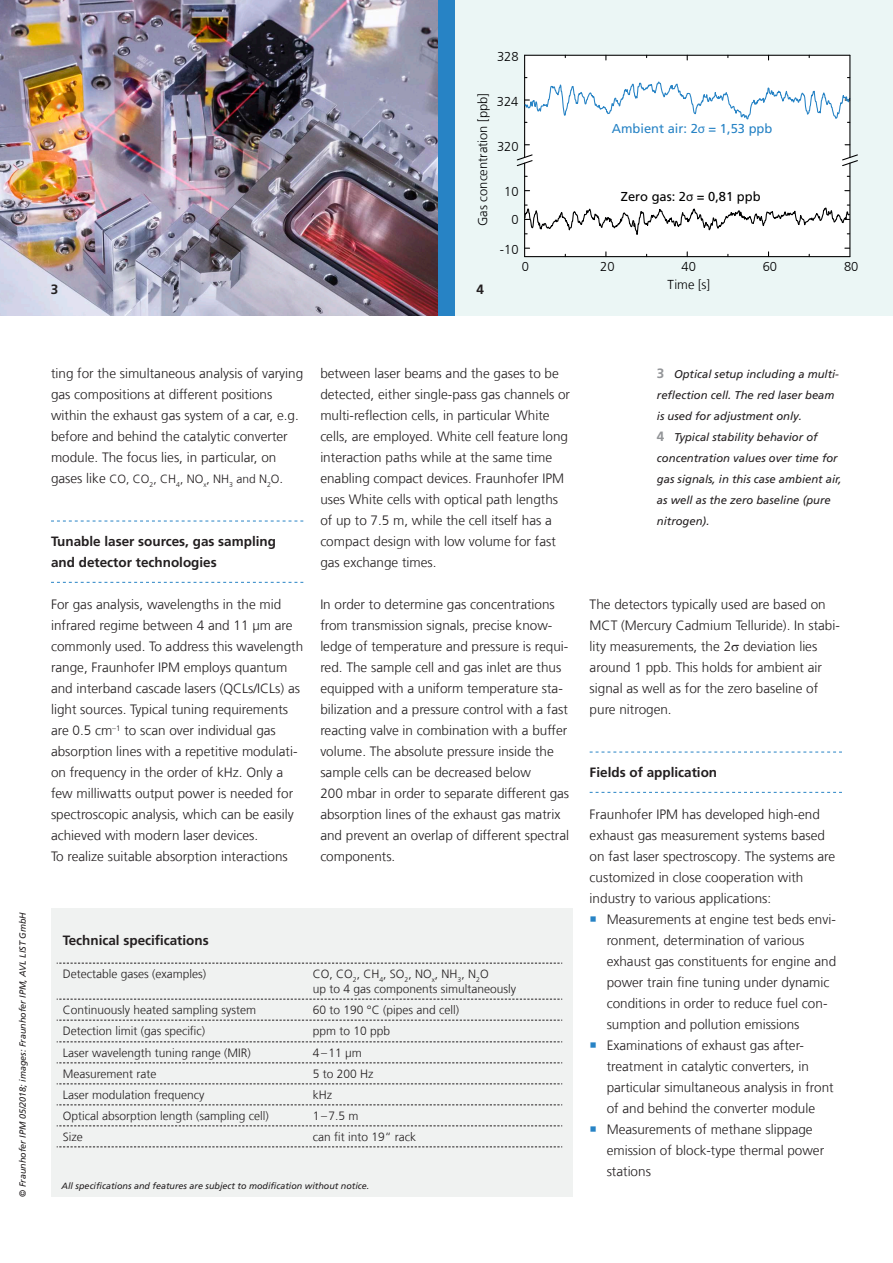
<style>
.page{position:relative;width:893px;height:1263px;background:#fff}
.page>*{position:absolute;margin:0;border:0;box-sizing:border-box;transform-origin:0 0}
.t1{font:300 13.5px/21px "Frutiger LT Com";color:#231f20}
.t2{font:700 13.5px/21px "Frutiger LT Com";color:#231f20}
.t3{font:300 12.9px "Frutiger LT Com";color:#000001}
.t4{font:12.9px "Frutiger LT Com";color:#2783c5}
.t5{font:12.9px "Frutiger LT Com";color:#000001}
.t6{font:300 12px/15px "Frutiger LT Com";color:#231f20}
.t7{font:italic 11.25px/21px "Frutiger LT Com";color:#231f20}
.t8{font:italic 9px "Frutiger LT Com";color:#231f20}
.s1{font-family:"Myriad Pro"}
.s2{font-size:13.5px}
.s3{font-weight:700;font-style:normal;font-size:13.5px;color:#939598}
</style>
<div class="page">
<div style="left:51px;top:908px;width:522px;height:288px;background:#f0f2f1"></div>
<svg style="left:57px;top:963px;width:505px;height:1px"></svg>
<svg style="left:57px;top:999px;width:505px;height:1px"></svg>
<svg style="left:57px;top:1020px;width:505px;height:1px"></svg>
<svg style="left:57px;top:1041px;width:505px;height:1px"></svg>
<svg style="left:57px;top:1062px;width:505px;height:1px"></svg>
<svg style="left:57px;top:1083px;width:505px;height:1px"></svg>
<svg style="left:57px;top:1104px;width:505px;height:1px"></svg>
<svg style="left:57px;top:1125px;width:505px;height:1px"></svg>
<svg style="left:57px;top:1146px;width:505px;height:1px"></svg>
<img style="left:0;top:0;width:438px;height:315px">
<div style="left:455px;top:0;width:438px;height:315px;background:#ebf6f5"></div>
<div style="left:525px;top:55px;width:325px;height:202px;background:#fff"></div>
<hr style="left:525px;top:256px;width:325px;height:1px;background:#000001">
<hr style="left:525px;top:55px;width:325px;height:1px;background:#000001">
<hr style="left:524px;top:55px;width:1px;height:102px;background:#000001">
<svg style="left:524px;top:77px;width:327px;height:46px"></svg>
<svg style="left:525px;top:204px;width:326px;height:38px"></svg>
<hr style="left:524px;top:163px;width:1px;height:94px;background:#000001">
<svg style="left:516px;top:154px;width:17px;height:13px"></svg>
<hr style="left:849px;top:55px;width:1px;height:102px;background:#000001">
<hr style="left:849px;top:163px;width:1px;height:94px;background:#000001">
<svg style="left:842px;top:154px;width:16px;height:13px"></svg>
<svg style="left:51px;top:521px;width:252px;height:1px"></svg>
<svg style="left:51px;top:582px;width:252px;height:1px"></svg>
<svg style="left:590px;top:752px;width:252px;height:1px"></svg>
<svg style="left:590px;top:792px;width:252px;height:1px"></svg>
<p class="t3" style="left:497px;top:49px;width:23px">328</p>
<p class="t3" style="left:475px;top:226px;width:134px;rotate:-90deg">Gas concentration [ppb]</p>
<p class="t3" style="left:497px;top:94px;width:23px">324</p>
<p class="t4" style="left:612px;top:121px;width:162px">Ambient air: 2<span class="s1">σ</span> = 1,53 ppb</p>
<p class="t3" style="left:497px;top:139px;width:23px">320</p>
<p class="t3" style="left:504px;top:184px;width:16px">10</p>
<p class="t5" style="left:621px;top:189px;width:141px">Zero gas: 2<span class="s1">σ</span> = 0,81 ppb</p>
<p class="t3" style="left:511px;top:212px;width:9px">0</p>
<p class="t3" style="left:500px;top:242px;width:20px">-10</p>
<p class="t2" style="left:51px;top:279px;width:9px">3</p>
<p class="t2" style="left:476px;top:279px;width:9px">4</p>
<p class="t3" style="left:522px;top:259px;width:9px">0</p>
<p class="t3" style="left:600px;top:259px;width:16px">20</p>
<p class="t3" style="left:681px;top:259px;width:16px">40</p>
<p class="t3" style="left:763px;top:259px;width:16px">60</p>
<p class="t3" style="left:844px;top:259px;width:16px">80</p>
<p class="t3" style="left:668px;top:277px;width:44px">Time [s]</p>
<p class="t8" style="left:17px;top:1197px;width:286px;rotate:-90deg">© Fraunhofer IPM 05/2018; images: Fraunhofer IPM, AVL LIST GmbH</p>
<p class="t1" style="left:51px;top:363px;width:254px">ting for the simultaneous analysis of varying gas compositions at different positions within the exhaust gas system of a car, e.g. before and behind the catalytic converter module. The focus lies, in particular, on</p>
<p class="t6" style="left:51px;top:471px;width:234px"><span class="s2">gases like</span> CO, CO<sub>2</sub>, CH<sub>4</sub>, NO<sub>x</sub>, NH<sub>3</sub> and N<sub>2</sub>O<span class="s2">.</span></p>
<p class="t1" style="left:320px;top:363px;width:251px">between laser beams and the gases to be detected, either single-pass gas channels or multi-reflection cells, in particular White cells, are employed. White cell feature long interaction paths while at the same time enabling compact devices. Fraunhofer IPM uses White cells with optical path lengths of up to 7.5 m, while the cell itself has a compact design with low volume for fast gas exchange times.</p>
<p class="t1" style="left:320px;top:594px;width:250px">In order to determine gas concentrations from transmission signals, precise know&shy;ledge of temperature and pressure is requi&shy;red. The sample cell and gas inlet are thus equipped with a uniform temperature sta&shy;bilization and a pressure control with a fast reacting valve in combination with a buffer volume. The absolute pressure inside the sample cells can be decreased below<br>200 mbar in order to separate different gas absorption lines of the exhaust gas matrix and prevent an overlap of different spectral components.</p>
<p class="t1" style="left:590px;top:594px;width:252px">The detectors typically used are based on MCT (Mercury Cadmium Telluride). In stabi&shy;lity measurements, the 2▲ deviation lies around 1 ppb. This holds for ambient air signal as well as for the zero baseline of pure nitrogen.</p>
<p class="t7" style="left:657px;top:364px;width:186px"><span class="s3">3</span> Optical setup including a multi&shy;reflection cell. The red laser beam is used for adjustment only.<br><span class="s3">4</span> Typical stability behavior of concentration values over time for gas signals, in this case ambient air, as well as the zero baseline (pure nitrogen).</p>
<p class="t2" style="left:51px;top:531px;width:227px">Tunable laser sources, gas sampling and detector technologies</p>
<p class="t1" style="left:51px;top:594px;width:254px">For gas analysis, wavelengths in the mid infrared regime between 4 and 11 µm are commonly used. To address this wavelength range, Fraunhofer IPM employs quantum and interband cascade lasers (QCLs/ICLs) as light sources. Typical tuning requirements are 0.5 cm<sup>–1</sup> to scan over individual gas absorption lines with a repetitive modulati&shy;on frequency in the order of kHz. Only a few milliwatts output power is needed for spectroscopic analysis, which can be easily achieved with modern laser devices.<br>To realize suitable absorption interactions</p>
<p class="t2" style="left:590px;top:762px;width:129px">Fields of application</p>
<p class="t1" style="left:590px;top:804px;width:247px">Fraunhofer IPM has developed high-end exhaust gas measurement systems based on fast laser spectroscopy. The systems are customized in close cooperation with industry to various applications:</p>
<p class="t1" style="left:607px;top:909px;width:231px">Measurements at engine test beds envi&shy;ronment, determination of various exhaust gas constituents for engine and power train fine tuning under dynamic conditions in order to reduce fuel con&shy;sumption and pollution emissions Examinations of exhaust gas after&shy;treatment in catalytic converters, in particular simultaneous analysis in front of and behind the converter module Measurements of methane slippage emission of block-type thermal power stations</p>
<p class="t2" style="left:63px;top:930px;width:148px">Technical specifications</p>
<p class="t6" style="left:63px;top:966px;width:145px">Detectable gases (examples)</p>
<p class="t6" style="left:313px;top:966px;width:205px">CO, CO<sub>2</sub>, CH<sub>4</sub>, SO<sub>2</sub>, NO<sub>x</sub>, NH<sub>3</sub>, N<sub>2</sub>O<br>up to 4 gas components simultaneously</p>
<p class="t6" style="left:63px;top:1002px;width:195px">Continuously heated sampling system</p>
<p class="t6" style="left:313px;top:1002px;width:148px">60 to 190 °C (pipes and cell)</p>
<p class="t6" style="left:63px;top:1023px;width:144px">Detection limit (gas specific)</p>
<p class="t6" style="left:313px;top:1023px;width:79px">ppm to 10 ppb</p>
<p class="t6" style="left:63px;top:1045px;width:190px">Laser wavelength tuning range (MIR)</p>
<p class="t6" style="left:313px;top:1045px;width:51px">4–11 µm</p>
<p class="t6" style="left:63px;top:1066px;width:95px">Measurement rate</p>
<p class="t6" style="left:313px;top:1066px;width:62px">5 to 200 Hz</p>
<p class="t6" style="left:63px;top:1087px;width:143px">Laser modulation frequency</p>
<p class="t6" style="left:313px;top:1087px;width:21px">kHz</p>
<p class="t6" style="left:63px;top:1108px;width:208px">Optical absorption length (sampling cell)</p>
<p class="t6" style="left:313px;top:1108px;width:47px">1–7.5 m</p>
<p class="t6" style="left:63px;top:1129px;width:21px">Size</p>
<p class="t6" style="left:313px;top:1129px;width:105px">can fit into 19“ rack</p>
<p class="t8" style="left:62px;top:1180px;width:309px">All specifications and features are subject to modification without notice.</p>
</div>
